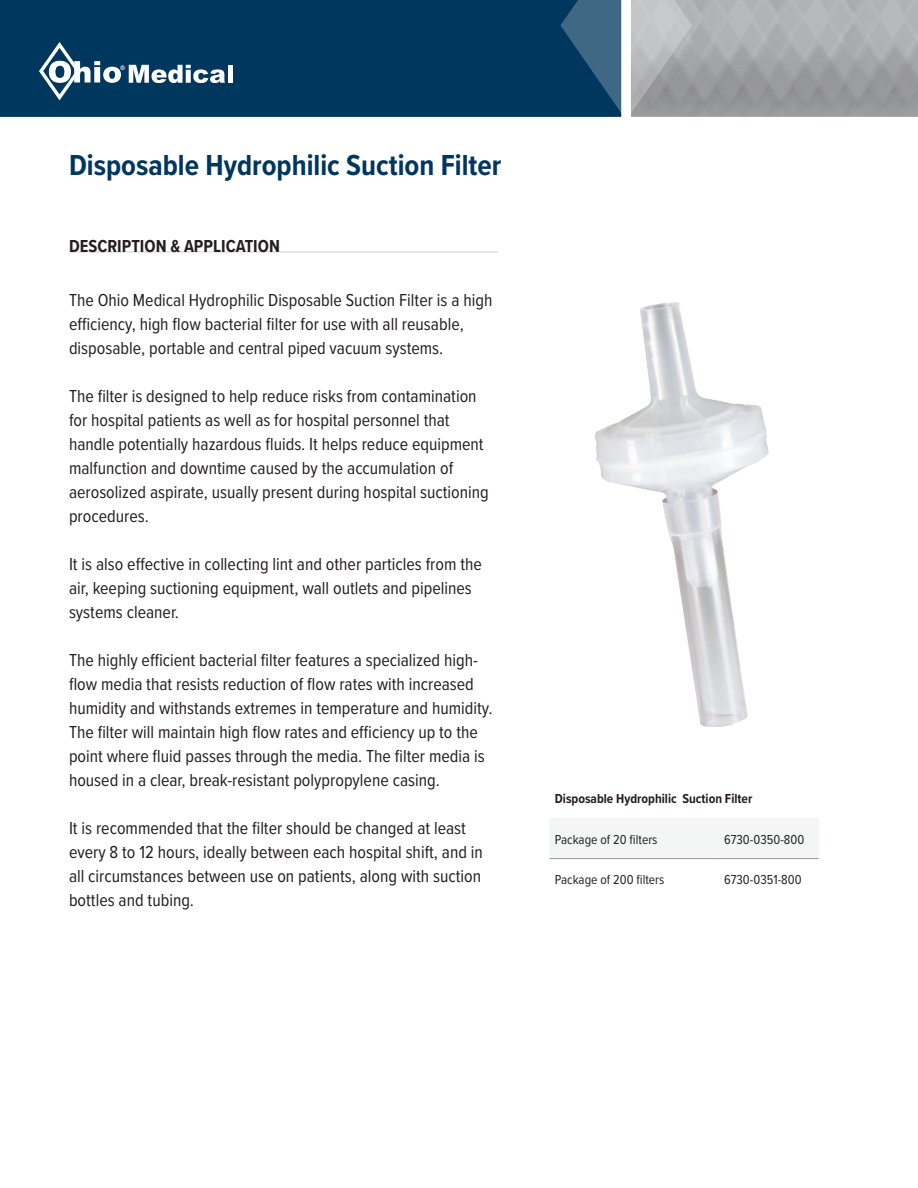
<style>
.page{position:relative;width:918px;height:1188px;background:#fff}
.page>*{position:absolute;margin:0;border:0;box-sizing:border-box;transform-origin:0 0}
.Title_Header{font:700 30px "Proxima Nova Cond";color:#00375e}
.t1{font:18px/24px "Proxima Nova Cond";color:#231f20}
.Full_Underline_Heade{font:700 18px "Proxima Nova Cond";color:#231f20}
.t2{font:13.5px "Proxima Nova Cond";color:#231f20}
.t3{font:700 13.5px "Proxima Nova Cond";color:#231f20}
.t4{font:700 6.15px "Arial";color:#fff}
</style>
<div class="page">
<div style="left:0;top:0;width:560px;height:117px;background:#00375e"></div>
<svg style="left:560px;top:0;width:358px;height:117px;background:#929ba3"></svg>
<svg style="left:129px;top:65px;width:96px;height:18px"></svg>
<div style="left:228px;top:65px;width:5px;height:18px;background:#fff"></div>
<svg style="left:39px;top:42px;width:82px;height:58px"></svg>
<hr style="left:69px;top:252px;width:429px;height:1px;background:#d0cfd0">
<img style="left:595px;top:302px;width:174px;height:425px">
<div style="left:550px;top:819px;width:268px;height:39px;background:#f4f5f5"></div>
<hr style="left:549px;top:858px;width:170px;height:1px;background:#939598">
<hr style="left:719px;top:858px;width:100px;height:1px;background:#939598">
<p class="t4" style="left:121px;top:64px;width:6px">®</p>
<p class="Title_Header" style="left:69px;top:143px;width:434px">Disposable Hydrophilic Suction Filter</p>
<p class="Full_Underline_Heade" style="left:69px;top:233px;width:212px">DESCRIPTION &amp; APPLICATION</p>
<p class="t1" style="left:69px;top:288px;width:425px">The Ohio Medical Hydrophilic Disposable Suction Filter is a high efficiency, high flow bacterial filter for use with all reusable, disposable, portable and central piped vacuum systems.</p>
<p class="t1" style="left:69px;top:384px;width:421px">The filter is designed to help reduce risks from contamination for hospital patients as well as for hospital personnel that handle potentially hazardous fluids. It helps reduce equipment malfunction and downtime caused by the accumulation of aerosolized aspirate, usually present during hospital suctioning procedures.</p>
<p class="t1" style="left:69px;top:552px;width:414px">It is also effective in collecting lint and other particles from the air, keeping suctioning equipment, wall outlets and pipelines systems cleaner.</p>
<p class="t1" style="left:69px;top:648px;width:425px">The highly efficient bacterial filter features a specialized high&shy;flow media that resists reduction of flow rates with increased humidity and withstands extremes in temperature and humidity.<br>The filter will maintain high flow rates and efficiency up to the point where fluid passes through the media. The filter media is housed in a clear, break-resistant polypropylene casing.</p>
<p class="t1" style="left:69px;top:816px;width:415px">It is recommended that the filter should be changed at least every 8 to 12 hours, ideally between each hospital shift, and in all circumstances between use on patients, along with suction bottles and tubing.</p>
<p class="t3" style="left:555px;top:789px;width:199px">Disposable Hydrophilic Suction Filter</p>
<p class="t2" style="left:555px;top:829px;width:104px">Package of 20 filters</p>
<p class="t2" style="left:724px;top:829px;width:82px">6730-0350-800</p>
<p class="t2" style="left:555px;top:870px;width:111px">Package of 200 filters</p>
<p class="t2" style="left:724px;top:870px;width:79px">6730-0351-800</p>
</div>
